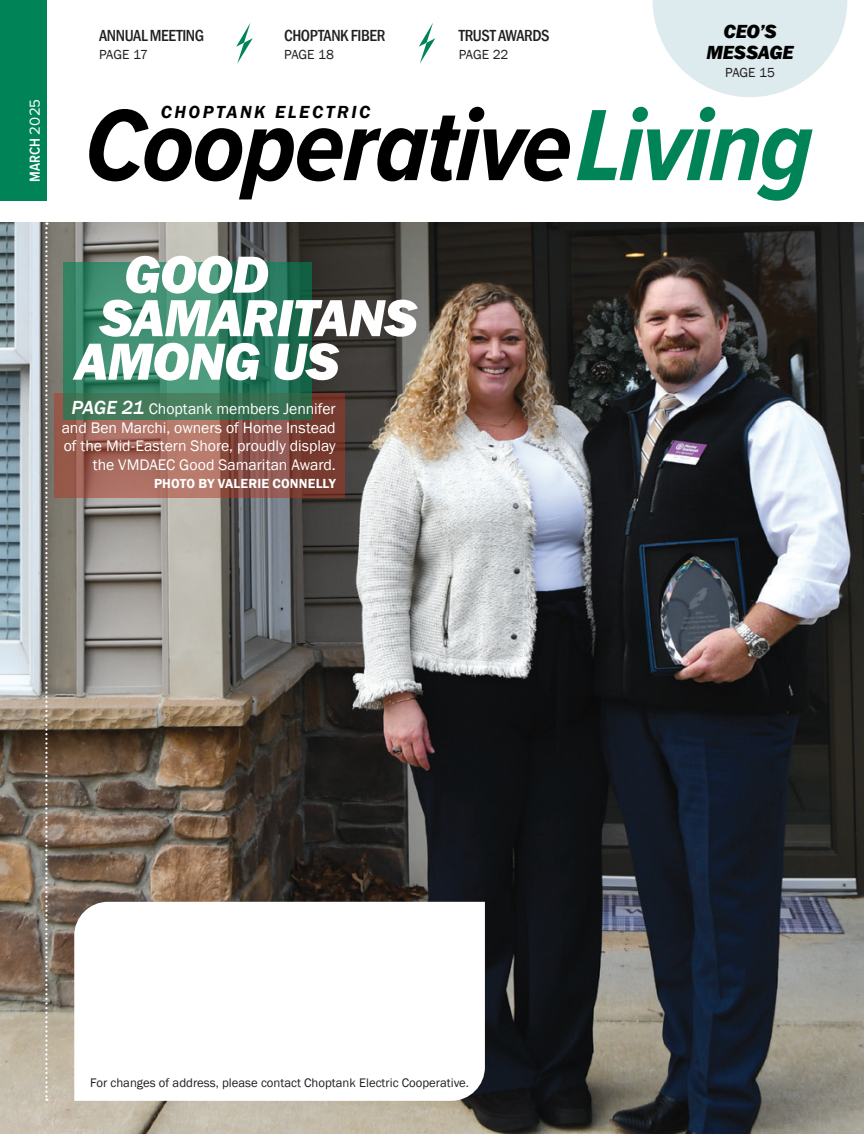
<style>
.page{position:relative;width:864px;height:1134px;background:#fff}
.page>*{position:absolute;margin:0;border:0;box-sizing:border-box;transform-origin:0 0}
.t1{font:italic 700 105px "Proxima Nova Cond";letter-spacing:-.015em;color:#000}
.Article_Title{font:italic 800 54px/43.5px "Franklin Gothic";letter-spacing:-.02em;color:#fff}
.t2{font:italic 800 19.5px "Franklin Gothic";letter-spacing:-.01em;color:#000}
.t3{font:italic 600 18px "Franklin Gothic";letter-spacing:.14em;color:#000}
.t4{font:500 condensed 16.5px "Franklin Gothic";letter-spacing:-.025em;color:#231f20}
.t5{font:15.75px/18.9px "Franklin Gothic";letter-spacing:-.005em;color:#fff;text-align:right}
.t6{font:600 15px "Proxima Nova Cond";letter-spacing:.005em;color:#fff}
.t7{font:13.5px "Franklin Gothic";letter-spacing:-.005em;color:#231f20}
.t8{font:600 13.5px "Franklin Gothic";letter-spacing:.01em;color:#fff}
.t9{font:12.75px "Franklin Gothic";color:#231f20}
.s1{font-family:"Proxima Nova";font-weight:400}
.s2{color:#008457}
.s3{font-weight:500;font-style:italic;font-size:19.5px}
</style>
<div class="page">
<img style="left:0;top:222px;width:864px;height:912px">
<svg style="left:653px;top:0;width:194px;height:97px"></svg>
<svg style="left:74px;top:902px;width:411px;height:199px"></svg>
<div style="left:0;top:0;width:46px;height:201px;background:#008457"></div>
<svg style="left:419px;top:23px;width:16px;height:41px"></svg>
<svg style="left:236px;top:23px;width:17px;height:41px"></svg>
<svg style="left:54px;top:393px;width:291px;height:105px;background:#965a4e"></svg>
<svg style="left:45px;top:222px;width:3px;height:879px;background:#a19b93"></svg>
<svg style="left:64px;top:262px;width:248px;height:158px;background:#378164"></svg>
<p class="t6" style="left:24px;top:182px;width:85px;rotate:-90deg">MARCH <span class="s1">2025</span></p>
<p class="t4" style="left:99px;top:24px;width:107px">ANNUAL MEETING</p>
<p class="t7" style="left:99px;top:46px;width:51px">PAGE 17</p>
<p class="t4" style="left:284px;top:24px;width:103px">CHOPTANK FIBER</p>
<p class="t7" style="left:284px;top:46px;width:51px">PAGE 18</p>
<p class="t4" style="left:459px;top:24px;width:92px">TRUST AWARDS</p>
<p class="t7" style="left:459px;top:46px;width:51px">PAGE 22</p>
<p class="t2" style="left:723px;top:19px;width:55px">CEO’S</p>
<p class="t2" style="left:706px;top:40px;width:89px">MESSAGE</p>
<p class="t7" style="left:725px;top:64px;width:51px">PAGE 15</p>
<p class="t3" style="left:161px;top:100px;width:211px">CHOPTANK ELECTRIC</p>
<p class="t1" style="left:85px;top:68px;width:729px">Cooperative<span class="s2">Living</span></p>
<p class="Article_Title" style="left:124px;top:253px;width:146px">GOOD</p>
<p class="Article_Title" style="left:74px;top:297px;width:344px;text-indent:25px">SAMARITANS<br>AMONG US</p>
<p class="t5" style="left:62px;top:399px;width:276px"><span class="s3">PAGE 21</span> Choptank members Jennifer and Ben Marchi, owners of Home Instead of the Mid-Eastern Shore, proudly display the VMDAEC Good Samaritan Award.</p>
<p class="t8" style="left:154px;top:476px;width:183px">PHOTO BY VALERIE CONNELLY</p>
<p class="t9" style="left:90px;top:1075px;width:380px">For changes of address, please contact Choptank Electric Cooperative.</p>
</div>
